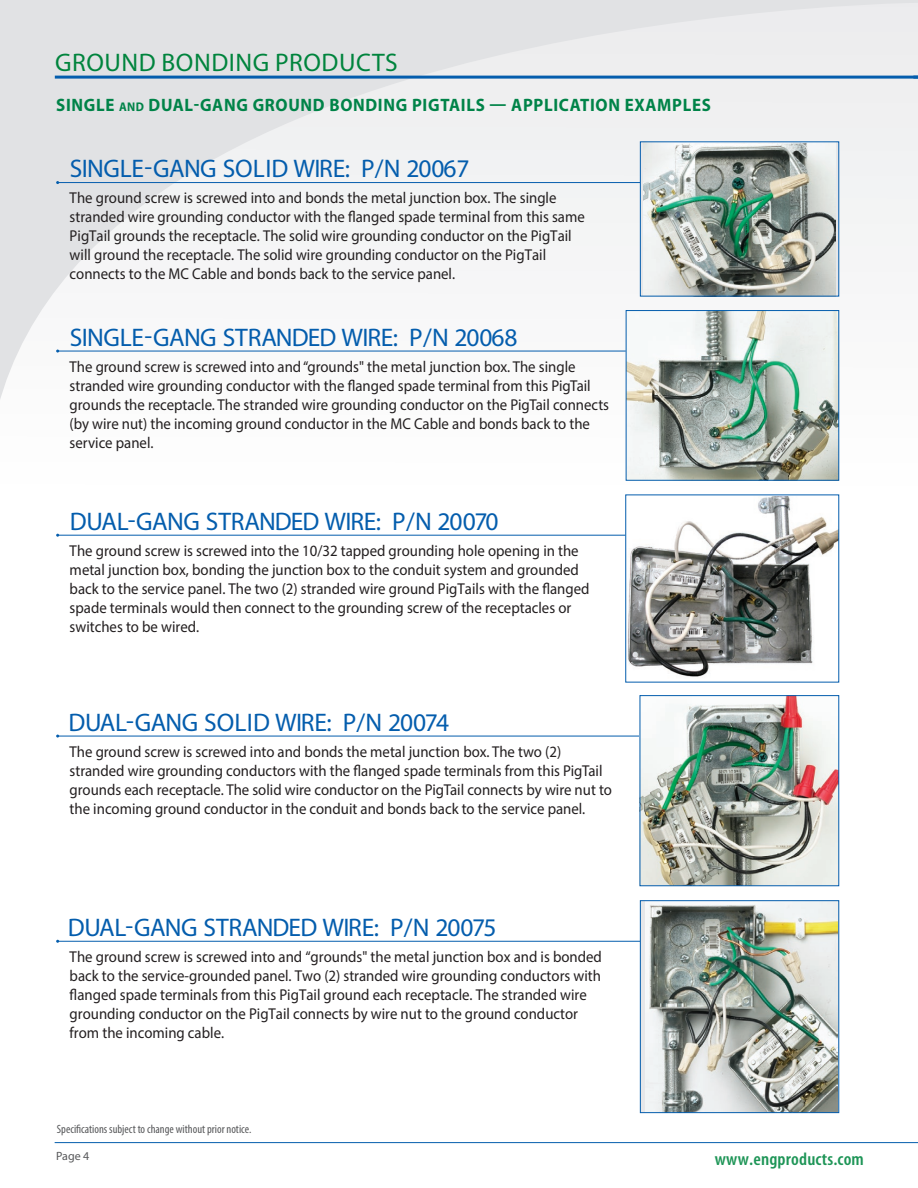
<style>
.page{position:relative;width:918px;height:1188px;background:#fff}
.page>*{position:absolute;margin:0;border:0;box-sizing:border-box;transform-origin:0 0}
.t1{font:25.5px "Myriad Pro";letter-spacing:-.02em;color:#045dad}
.t2{font:25.5px "Myriad Pro";letter-spacing:.02em;color:#00843d}
.t3{font:700 18px "Myriad Pro";letter-spacing:.04em;color:#008348;scale:.94 1}
.t4{font:600 condensed 18px "Myriad Pro";letter-spacing:.01em;color:#1e9557;scale:1.05 1}
.t5{font:15.75px/18.9px "Myriad Pro";color:#231f20;scale:.94 1}
.t6{font:condensed 12px "Myriad Pro";color:#57585a}
.t7{font:12px "Myriad Pro";color:#57585a}
.s1{font-size:12.6px}
</style>
<div class="page">
<svg style="left:0;top:0;width:905px;height:449px;fill:#f2f3f4"></svg>
<hr style="left:55px;top:76px;width:863px;height:3px;background:#045dad">
<div style="left:905px;top:0;width:13px;height:246px;background:#f0f0f1"></div>
<hr style="left:55px;top:1142px;width:863px;height:1px;background:#045dad">
<img style="left:628px;top:497px;width:209px;height:180px">
<img style="left:628px;top:312px;width:209px;height:167px">
<div style="left:626px;top:310px;width:213px;height:171px;border:1px solid #045dad"></div>
<hr style="left:58px;top:182px;width:610px;height:1px;background:#045dad">
<hr style="left:58px;top:351px;width:568px;height:1px;background:#045dad">
<hr style="left:58px;top:535px;width:567px;height:1px;background:#045dad">
<hr style="left:58px;top:736px;width:610px;height:1px;background:#045dad">
<hr style="left:58px;top:941px;width:610px;height:1px;background:#045dad">
<img style="left:644px;top:143px;width:192px;height:152px">
<div style="left:640px;top:141px;width:199px;height:156px;border:1px solid #045dad"></div>
<img style="left:642px;top:697px;width:195px;height:187px">
<div style="left:640px;top:695px;width:199px;height:191px;border:1px solid #045dad"></div>
<img style="left:645px;top:902px;width:192px;height:209px">
<div style="left:640px;top:900px;width:199px;height:213px;border:1px solid #045dad"></div>
<h1 class="t2" style="left:55px;top:47px;width:344px">GROUND BONDING PRODUCTS</h1>
<p class="t3" style="left:56px;top:93px;width:698px">SINGLE <span class="s1">and</span> DUAL-GANG GROUND BONDING PIGTAILS — APPLICATION EXAMPLES</p>
<h1 class="t1" style="left:70px;top:153px;width:401px">SINGLE-GANG SOLID WIRE: P/N 20067</h1>
<p class="t5" style="left:70px;top:189px;width:550px">The ground screw is screwed into and bonds the metal junction box. The single stranded wire grounding conductor with the flanged spade terminal from this same PigTail grounds the receptacle. The solid wire grounding conductor on the PigTail will ground the receptacle. The solid wire grounding conductor on the PigTail connects to the MC Cable and bonds back to the service panel.</p>
<h1 class="t1" style="left:70px;top:322px;width:449px">SINGLE-GANG STRANDED WIRE: P/N 20068</h1>
<p class="t5" style="left:70px;top:357px;width:575px">The ground screw is screwed into and “grounds" the metal junction box. The single stranded wire grounding conductor with the flanged spade terminal from this PigTail grounds the receptacle. The stranded wire grounding conductor on the PigTail connects (by wire nut) the incoming ground conductor in the MC Cable and bonds back to the service panel.</p>
<h1 class="t1" style="left:70px;top:506px;width:430px">DUAL-GANG STRANDED WIRE: P/N 20070</h1>
<p class="t5" style="left:70px;top:541px;width:554px">The ground screw is screwed into the 10/32 tapped grounding hole opening in the metal junction box, bonding the junction box to the conduit system and grounded back to the service panel. The two (2) stranded wire ground PigTails with the flanged spade terminals would then connect to the grounding screw of the receptacles or switches to be wired.</p>
<h1 class="t1" style="left:68px;top:707px;width:382px">DUAL-GANG SOLID WIRE: P/N 20074</h1>
<p class="t5" style="left:70px;top:742px;width:578px">The ground screw is screwed into and bonds the metal junction box. The two (2) stranded wire grounding conductors with the flanged spade terminals from this PigTail grounds each receptacle. The solid wire conductor on the PigTail connects by wire nut to the incoming ground conductor in the conduit and bonds back to the service panel.</p>
<h1 class="t1" style="left:68px;top:912px;width:430px">DUAL-GANG STRANDED WIRE: P/N 20075</h1>
<p class="t5" style="left:70px;top:947px;width:568px">The ground screw is screwed into and “grounds" the metal junction box and is bonded back to the service-grounded panel. Two (2) stranded wire grounding conductors with flanged spade terminals from this PigTail ground each receptacle. The stranded wire grounding conductor on the PigTail connects by wire nut to the ground conductor from the incoming cable.</p>
<p class="t6" style="left:57px;top:1121px;width:196px">Specifications subject to change without prior notice.</p>
<p class="t7" style="left:56px;top:1149px;width:35px">Page 4</p>
<p class="t4" style="left:715px;top:1149px;width:144px">www.engproducts.com</p>
</div>
